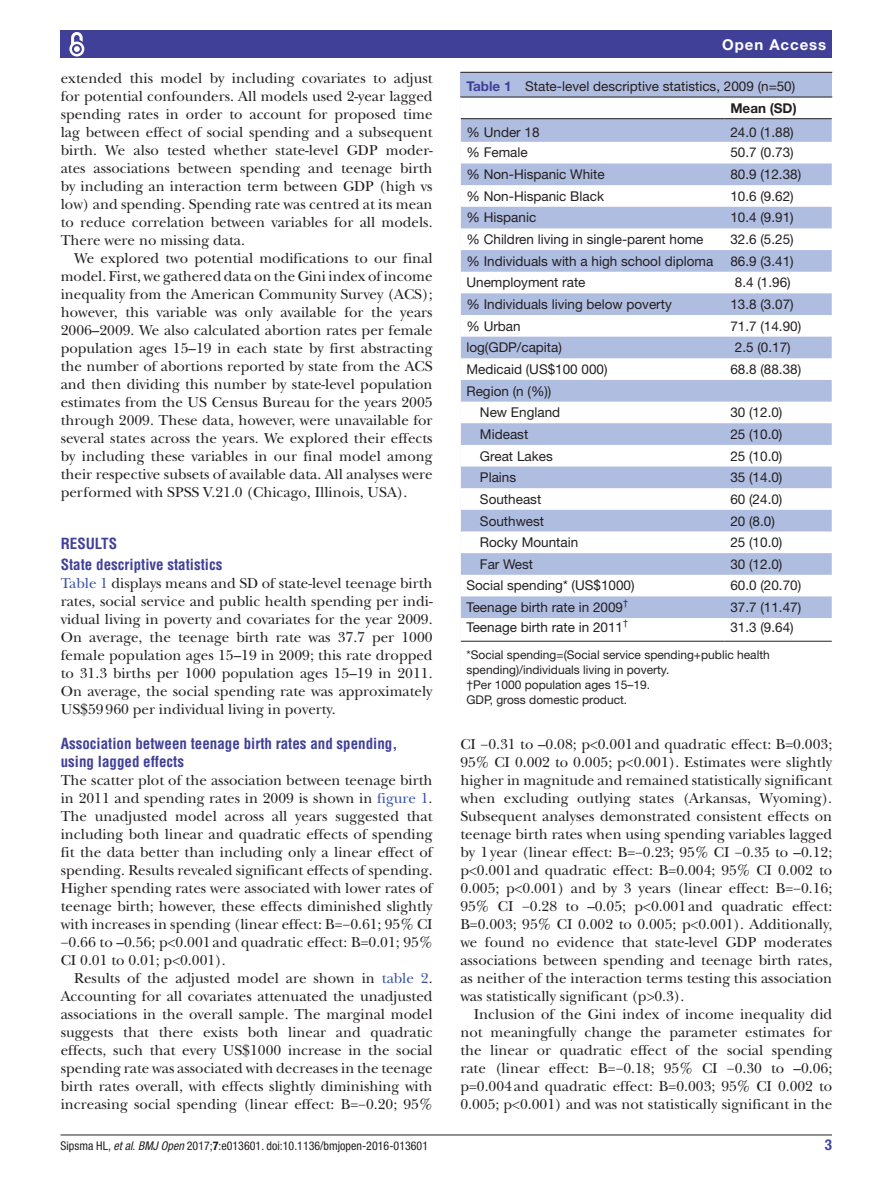
<style>
.page{position:relative;width:893px;height:1191px;background:#fff}
.page>*{position:absolute;margin:0;border:0;box-sizing:border-box;transform-origin:0 0}
.t1{font:15px/18px "New Baskerville";color:#231f20;text-align:justify}
.t2{font:700 condensed 15px/21.3px "Helvetica LT Std";color:#414099}
.t3{font:700 15px "Helvetica Neue LT Std";letter-spacing:.065em;color:#fff}
.t4{font:700 condensed 15px "Helvetica Neue LT Std";color:#414099}
.t5{font:13.5px/22px "Helvetica Neue LT Std";color:#231f20;text-align:right}
.t6{font:12px/15px "Helvetica Neue LT Std";color:#231f20}
.t7{font:condensed 12px "Helvetica Neue LT Std";color:#231f20}
.t8{font:9px "Helvetica Neue LT Std";color:#231f20}
.s1{color:#3853a3}
.s2{font-weight:700;color:#414099}
.s3{font-weight:700}
.s4{font-style:italic}
</style>
<div class="page">
<hr style="left:61px;top:1134px;width:771px;height:1px;background:#231f20">
<div style="left:61px;top:31px;width:771px;height:27px;background:#414099"></div>
<svg style="left:69px;top:32px;width:16px;height:25px"></svg>
<div style="left:460px;top:73px;width:372px;height:631px;background:#afbde1"></div>
<hr style="left:460px;top:72px;width:372px;height:1px;background:#231f20">
<svg style="left:461px;top:98px;width:371px;height:605px;fill:#fff"></svg>
<hr style="left:460px;top:97px;width:264px;height:1px;background:#231f20">
<hr style="left:460px;top:118px;width:264px;height:1px;background:#231f20">
<hr style="left:724px;top:97px;width:108px;height:1px;background:#231f20">
<hr style="left:724px;top:118px;width:108px;height:1px;background:#231f20">
<hr style="left:460px;top:641px;width:264px;height:1px;background:#231f20">
<hr style="left:724px;top:641px;width:108px;height:1px;background:#231f20">
<svg style="left:460px;top:97px;width:1px;height:544px"></svg>
<hr style="left:460px;top:641px;width:1px;height:63px;background:#fff">
<hr style="left:460px;top:673px;width:372px;height:1px;background:#fff">
<hr style="left:460px;top:688px;width:372px;height:1px;background:#fff">
<hr style="left:460px;top:703px;width:372px;height:1px;background:#fff">
<p class="t1" style="left:61px;top:69px;width:373px">extended this model by including covariates to adjust for potential confounders. All models used 2-year lagged spending rates in order to account for proposed time lag between effect of social spending and a subsequent birth. We also tested whether state-level GDP moder&shy;ates associations between spending and teenage birth by including an interaction term between GDP (high vs low) and spending. Spending rate was centred at its mean to reduce correlation between variables for all models.<br>There were no missing data.</p>
<p class="t1" style="left:61px;top:249px;width:373px;text-indent:14px">We explored two potential modifications to our final model. First, we gathered data on the Gini index of income inequality from the American Community Survey (ACS); however, this variable was only available for the years 2006–2009. We also calculated abortion rates per female population ages 15–19 in each state by first abstracting the number of abortions reported by state from the ACS and then dividing this number by state-level population estimates from the US Census Bureau for the years 2005 through 2009. These data, however, were unavailable for several states across the years. We explored their effects by including these variables in our final model among their respective subsets of available data. All analyses were performed with SPSS V.21.0 (Chicago, Illinois, USA).</p>
<p class="t2" style="left:61px;top:533px;width:163px">Results<br>State descriptive statistics</p>
<p class="t1" style="left:61px;top:574px;width:373px"><span class="s1">Table 1</span> displays means and SD of state-level teenage birth rates, social service and public health spending per indi&shy;vidual living in poverty and covariates for the year 2009.<br>On average, the teenage birth rate was 37.7 per 1000 female population ages 15–19 in 2009; this rate dropped to 31.3 births per 1000 population ages 15–19 in 2011.<br>On average, the social spending rate was approximately US$59960 per individual living in poverty.</p>
<p class="t2" style="left:61px;top:734px;width:338px;line-height:18px">Association between teenage birth rates and spending, using lagged effects</p>
<p class="t1" style="left:61px;top:771px;width:373px">The scatter plot of the association between teenage birth in 2011 and spending rates in 2009 is shown in <span class="s1">figure 1</span>.<br>The unadjusted model across all years suggested that including both linear and quadratic effects of spending fit the data better than including only a linear effect of spending. Results revealed significant effects of spending.<br>Higher spending rates were associated with lower rates of teenage birth; however, these effects diminished slightly with increases in spending (linear effect: B=−0.61; 95% CI −0.66 to –0.56; p&lt;0.001and quadratic effect: B=0.01; 95% CI 0.01 to 0.01; p&lt;0.001).</p>
<p class="t1" style="left:61px;top:969px;width:373px;text-indent:14px">Results of the adjusted model are shown in <span class="s1">table 2</span>.<br>Accounting for all covariates attenuated the unadjusted associations in the overall sample. The marginal model suggests that there exists both linear and quadratic effects, such that every US$1000 increase in the social spending rate was associated with decreases in the teenage birth rates overall, with effects slightly diminishing with increasing social spending (linear effect: B=−0.20; 95%</p>
<p class="t3" style="left:722px;top:35px;width:106px">Open Access</p>
<p class="t5" style="left:466px;top:75px;width:332px"><span class="s2">Table 1</span> State-level descriptive statistics, 2009 (n=50)<br><span class="s3">Mean (SD)</span></p>
<p class="t5" style="left:466px;top:121px;width:75px">% Under 18</p>
<p class="t5" style="left:730px;top:121px;width:65px">24.0 (1.88)</p>
<p class="t5" style="left:466px;top:141px;width:63px">% Female</p>
<p class="t5" style="left:730px;top:141px;width:65px">50.7 (0.73)</p>
<p class="t5" style="left:466px;top:163px;width:140px">% Non-Hispanic White</p>
<p class="t5" style="left:730px;top:163px;width:72px">80.9 (12.38)</p>
<p class="t5" style="left:466px;top:185px;width:139px">% Non-Hispanic Black</p>
<p class="t5" style="left:730px;top:185px;width:65px">10.6 (9.62)</p>
<p class="t5" style="left:466px;top:206px;width:71px">% Hispanic</p>
<p class="t5" style="left:730px;top:206px;width:65px">10.4 (9.91)</p>
<p class="t5" style="left:466px;top:228px;width:239px">% Children living in single-parent home</p>
<p class="t5" style="left:730px;top:228px;width:65px">32.6 (5.25)</p>
<p class="t5" style="left:466px;top:250px;width:248px">% Individuals with a high school diploma</p>
<p class="t5" style="left:730px;top:250px;width:65px">86.9 (3.41)</p>
<p class="t5" style="left:466px;top:271px;width:121px">Unemployment rate</p>
<p class="t5" style="left:735px;top:271px;width:57px">8.4 (1.96)</p>
<p class="t5" style="left:466px;top:293px;width:207px">% Individuals living below poverty</p>
<p class="t5" style="left:730px;top:293px;width:65px">13.8 (3.07)</p>
<p class="t5" style="left:466px;top:315px;width:56px">% Urban</p>
<p class="t5" style="left:730px;top:315px;width:72px">71.7 (14.90)</p>
<p class="t5" style="left:466px;top:336px;width:97px">log(GDP/capita)</p>
<p class="t5" style="left:735px;top:336px;width:57px">2.5 (0.17)</p>
<p class="t5" style="left:466px;top:358px;width:143px">Medicaid (US$100 000)</p>
<p class="t5" style="left:730px;top:358px;width:72px">68.8 (88.38)</p>
<p class="t5" style="left:480px;top:380px;width:82px;line-height:21.6px;text-align:left;text-indent:-14px">Region (n (%))<br>New England</p>
<p class="t5" style="left:730px;top:401px;width:54px">30 (12.0)</p>
<p class="t5" style="left:480px;top:423px;width:50px">Mideast</p>
<p class="t5" style="left:730px;top:423px;width:54px">25 (10.0)</p>
<p class="t5" style="left:480px;top:444px;width:74px">Great Lakes</p>
<p class="t5" style="left:730px;top:444px;width:54px">25 (10.0)</p>
<p class="t5" style="left:480px;top:466px;width:38px">Plains</p>
<p class="t5" style="left:730px;top:466px;width:54px">35 (14.0)</p>
<p class="t5" style="left:480px;top:488px;width:63px">Southeast</p>
<p class="t5" style="left:730px;top:488px;width:54px">60 (24.0)</p>
<p class="t5" style="left:480px;top:509px;width:66px">Southwest</p>
<p class="t5" style="left:730px;top:509px;width:46px">20 (8.0)</p>
<p class="t5" style="left:480px;top:531px;width:100px">Rocky Mountain</p>
<p class="t5" style="left:730px;top:531px;width:54px">25 (10.0)</p>
<p class="t5" style="left:480px;top:553px;width:55px">Far West</p>
<p class="t5" style="left:730px;top:553px;width:54px">30 (12.0)</p>
<p class="t5" style="left:466px;top:574px;width:170px">Social spending* (US$1000)</p>
<p class="t5" style="left:730px;top:574px;width:72px">60.0 (20.70)</p>
<p class="t5" style="left:466px;top:596px;width:158px">Teenage birth rate in 2009</p>
<p class="t8" style="left:623px;top:597px;width:6px">†</p>
<p class="t5" style="left:730px;top:596px;width:72px">37.7 (11.47)</p>
<p class="t5" style="left:466px;top:616px;width:158px">Teenage birth rate in 2011</p>
<p class="t8" style="left:623px;top:617px;width:6px">†</p>
<p class="t5" style="left:730px;top:616px;width:65px">31.3 (9.64)</p>
<p class="t6" style="left:466px;top:647px;width:305px">*Social spending=(Social service spending+public health spending)/individuals living in poverty.<br>†Per 1000 population ages 15–19.<br>GDP, gross domestic product.</p>
<p class="t1" style="left:460px;top:735px;width:373px">CI −0.31 to –0.08; p&lt;0.001and quadratic effect: B=0.003; 95% CI 0.002 to 0.005; p&lt;0.001). Estimates were slightly higher in magnitude and remained statistically significant when excluding outlying states (Arkansas, Wyoming).<br>Subsequent analyses demonstrated consistent effects on teenage birth rates when using spending variables lagged by 1year (linear effect: B=−0.23; 95% CI −0.35 to –0.12; p&lt;0.001and quadratic effect: B=0.004; 95% CI 0.002 to 0.005; p&lt;0.001) and by 3 years (linear effect: B=−0.16; 95% CI −0.28 to –0.05; p&lt;0.001and quadratic effect:<br>B=0.003; 95% CI 0.002 to 0.005; p&lt;0.001). Additionally, we found no evidence that state-level GDP moderates associations between spending and teenage birth rates, as neither of the interaction terms testing this association was statistically significant (p&gt;0.3).</p>
<p class="t1" style="left:460px;top:1005px;width:373px;text-indent:13px">Inclusion of the Gini index of income inequality did not meaningfully change the parameter estimates for the linear or quadratic effect of the social spending rate (linear effect: B=−0.18; 95% CI −0.30 to –0.06; p=0.004and quadratic effect: B=0.003; 95% CI 0.002 to 0.005; p&lt;0.001) and was not statistically significant in the</p>
<p class="t7" style="left:61px;top:1138px;width:369px">Sipsma HL, <span class="s4">et al</span>. <span class="s4">BMJ Open</span> 2017;<span class="s3">7</span>:e013601. doi:10.1136/bmjopen-2016-013601</p>
<p class="t4" style="left:825px;top:1135px;width:9px">3</p>
</div>
